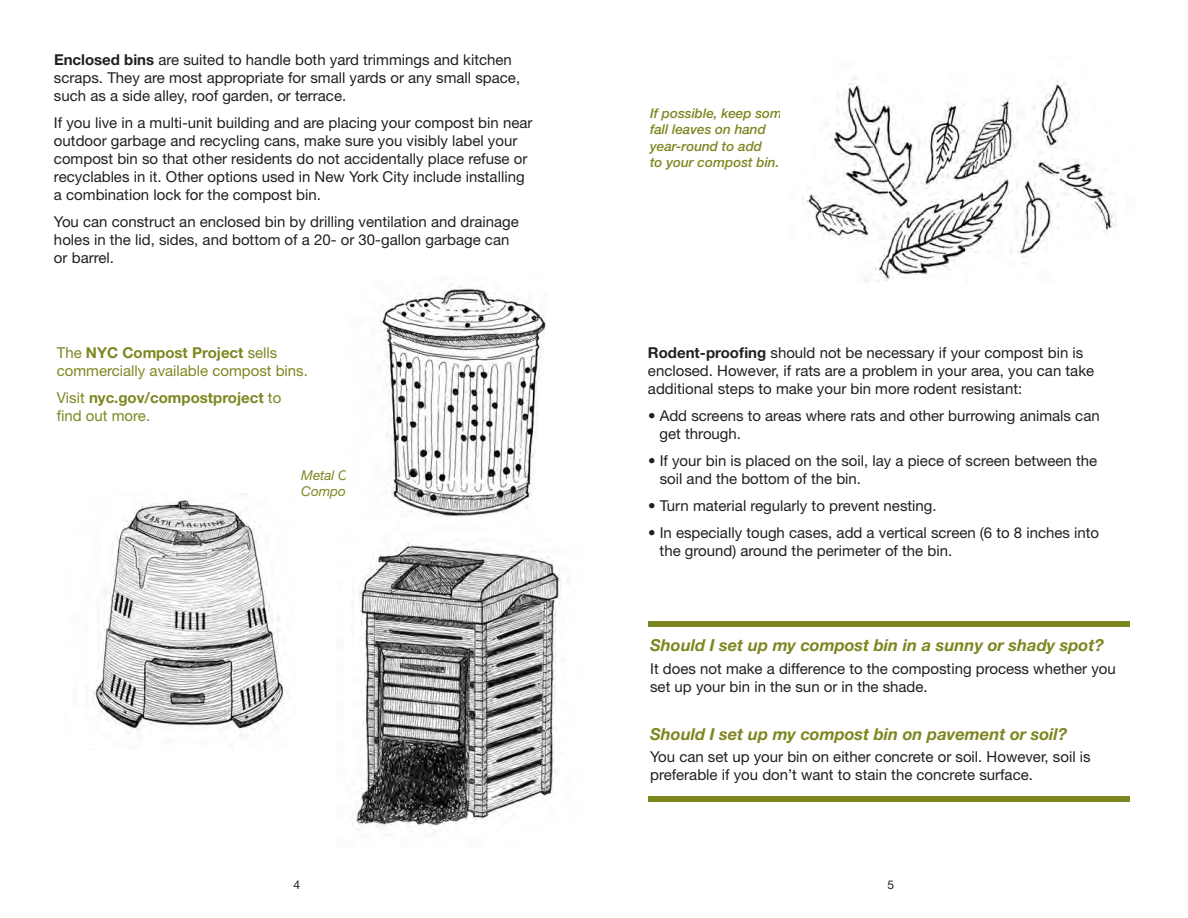
<style>
.page{position:relative;width:1188px;height:918px;background:#fff}
.page>*{position:absolute;margin:0;border:0;box-sizing:border-box;transform-origin:0 0}
.question{font:italic 700 16.5px "Helvetica Neue LT Std";color:#7e8620}
.answer{font:15px/18px "Helvetica Neue LT Std";color:#231f20}
.t1{font:700 15px/18px "Helvetica Neue LT Std";color:#7e8620}
.t2{font:15px "Helvetica Neue LT Std";color:#7e8620}
.t3{font:italic 500 13.5px/16.5px "Helvetica Neue LT Std";color:#7e8620}
.captions{font:italic 13.5px/16.5px "Helvetica Neue LT Std";color:#7e8620}
.t4{font:12px "Helvetica Neue LT Std";color:#231f20}
.s1{font-weight:700}
.s2{font-weight:400}
</style>
<div class="page">
<img style="left:380px;top:284px;width:166px;height:233px">
<img style="left:92px;top:499px;width:195px;height:234px">
<img style="left:352px;top:543px;width:217px;height:287px">
<img style="left:803px;top:77px;width:314px;height:206px">
<div style="left:648px;top:622px;width:482px;height:5px;background:#7e8620"></div>
<div style="left:648px;top:796px;width:482px;height:5px;background:#7e8620"></div>
<p class="answer" style="left:54px;top:50px;width:468px"><span class="s1">Enclosed bins</span> are suited to handle both yard trimmings and kitchen scraps. They are most appropriate for small yards or any small space, such as a side alley, roof garden, or terrace.</p>
<p class="answer" style="left:54px;top:113px;width:480px">If you live in a multi-unit building and are placing your compost bin near outdoor garbage and recycling cans, make sure you visibly label your compost bin so that other residents do not accidentally place refuse or recyclables in it. Other options used in New York City include installing a combination lock for the compost bin.</p>
<p class="answer" style="left:54px;top:212px;width:466px">You can construct an enclosed bin by drilling ventilation and drainage holes in the lid, sides, and bottom of a 20- or 30-gallon garbage can or barrel.</p>
<h4 class="t1" style="left:57px;top:344px;width:222px"><span class="s2">The</span> NYC Compost Project <span class="s2">sells</span></h4>
<p class="t2" style="left:57px;top:362px;width:253px">commercially available compost bins.</p>
<p class="t1" style="left:57px;top:389px;width:226px"><span class="s2">Visit</span> nyc.gov/compostproject <span class="s2">to find out more.</span></p>
<p class="captions" style="left:301px;top:467px;width:81px">Metal Can<br>Compost Bin</p>
<p class="t3" style="left:650px;top:104px;width:141px">If possible, keep some fall leaves on hand year-round to add<br>to your compost bin.</p>
<p class="answer" style="left:648px;top:344px;width:448px"><span class="s1">Rodent-proofing</span> should not be necessary if your compost bin is enclosed. However, if rats are a problem in your area, you can take additional steps to make your bin more rodent resistant:</p>
<p class="answer" style="left:660px;top:407px;width:442px;text-indent:-12px">• Add screens to areas where rats and other burrowing animals can get through.</p>
<p class="answer" style="left:660px;top:452px;width:439px;text-indent:-12px">• If your bin is placed on the soil, lay a piece of screen between the soil and the bottom of the bin.</p>
<p class="answer" style="left:648px;top:497px;width:290px">• Turn material regularly to prevent nesting.</p>
<p class="answer" style="left:660px;top:524px;width:441px;text-indent:-12px">• In especially tough cases, add a vertical screen (6 to 8 inches into the ground) around the perimeter of the bin.</p>
<p class="question" style="left:650px;top:635px;width:455px">Should I set up my compost bin in a sunny or shady spot?</p>
<p class="answer" style="left:650px;top:659px;width:467px">It does not make a difference to the composting process whether you set up your bin in the sun or in the shade.</p>
<p class="question" style="left:650px;top:724px;width:419px">Should I set up my compost bin on pavement or soil?</p>
<p class="answer" style="left:650px;top:747px;width:442px">You can set up your bin on either concrete or soil. However, soil is preferable if you don’t want to stain the concrete surface.</p>
<p class="t4" style="left:294px;top:878px;width:8px">4</p>
<p class="t4" style="left:888px;top:878px;width:8px">5</p>
</div>
